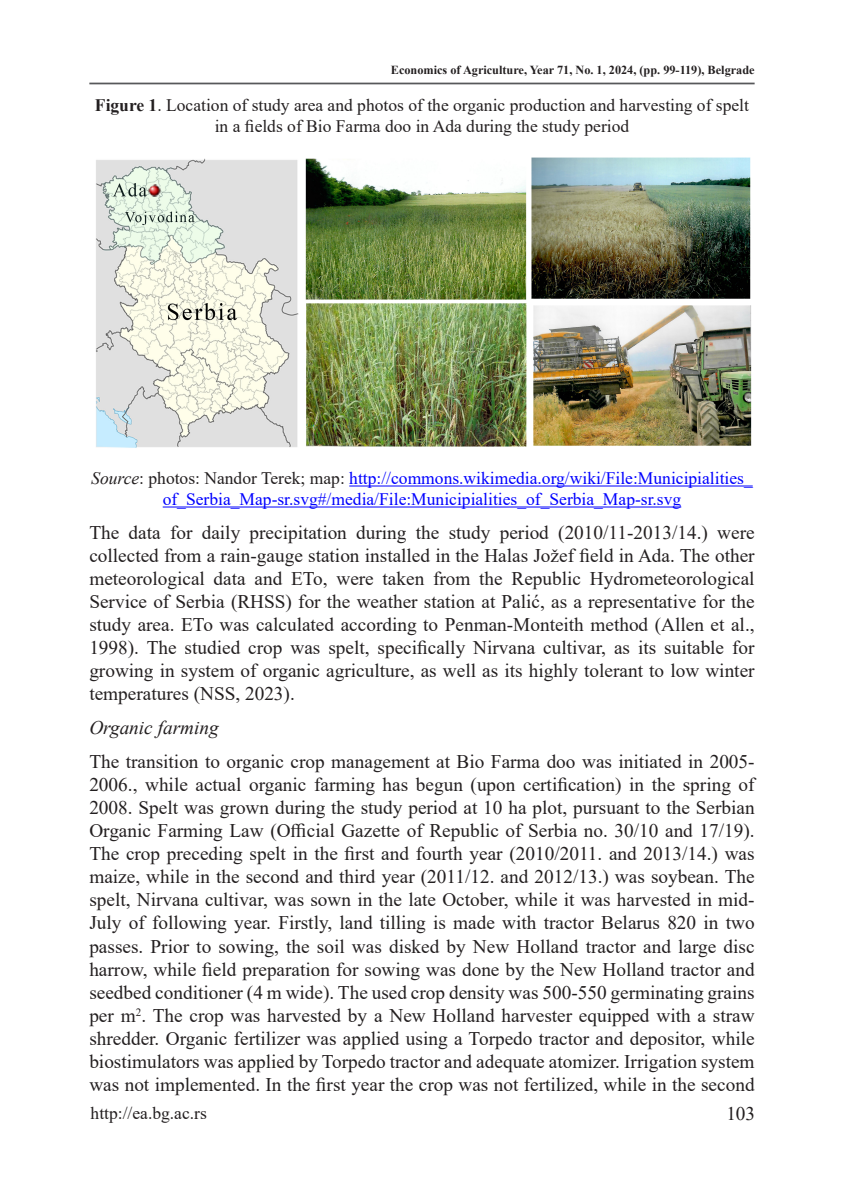
<style>
.page{position:relative;width:844px;height:1191px;background:#fff}
.page>*{position:absolute;margin:0;border:0;box-sizing:border-box;transform-origin:0 0}
.Normal__Web{font:19.25px/23.1px "Times New Roman";color:#231f20;text-align:justify}
.t1{font:italic 19.25px "Times New Roman";color:#231f20}
.t2{font:17.5px/21px "Times New Roman";color:#00f;text-align:center}
.t3{font:17.5px/21px "Times New Roman";color:#231f20;text-align:center}
.t4{font:700 12.25px "Times New Roman";color:#231f20}
.s1{font-weight:700}
.s2{font-style:italic;color:#231f20}
.s3{color:#231f20}
</style>
<div class="page">
<hr style="left:89px;top:83px;width:665px;height:1px;background:#57585a">
<hr style="left:349px;top:485px;width:403px;height:1px;background:#00f">
<hr style="left:163px;top:506px;width:518px;height:1px;background:#00f">
<img style="left:96px;top:157px;width:656px;height:291px">
<p class="t4" style="left:391px;top:61px;width:365px">Economics of Agriculture, Year 71, No. 1, 2024, (pp. 99-119), Belgrade</p>
<p class="t3" style="left:95px;top:94px;width:655px"><span class="s1">Figure 1</span>. Location of study area and photos of the organic production and harvesting of spelt in a fields of Bio Farma doo in Ada during the study period</p>
<p class="t2" style="left:91px;top:467px;width:662px"><span class="s2">Source</span><span class="s3">: photos: Nandor Terek; map:</span> http://commons.wikimedia.org/wiki/File:Municipialities_ of_Serbia_Map-sr.svg#/media/File:Municipialities_of_Serbia_Map-sr.svg</p>
<p class="Normal__Web" style="left:89px;top:520px;width:666px">The data for daily precipitation during the study period (2010/11-2013/14.) were collected from a rain-gauge station installed in the Halas Jožef field in Ada. The other meteorological data and ETo, were taken from the Republic Hydrometeorological Service of Serbia (RHSS) for the weather station at Palić, as a representative for the study area. ETo was calculated according to Penman-Monteith method (Allen et al., 1998). The studied crop was spelt, specifically Nirvana cultivar, as its suitable for growing in system of organic agriculture, as well as its highly tolerant to low winter temperatures (NSS, 2023).</p>
<p class="t1" style="left:89px;top:714px;width:131px">Organic farming</p>
<p class="Normal__Web" style="left:89px;top:749px;width:666px">The transition to organic crop management at Bio Farma doo was initiated in 2005- 2006., while actual organic farming has begun (upon certification) in the spring of 2008. Spelt was grown during the study period at 10 ha plot, pursuant to the Serbian Organic Farming Law (Official Gazette of Republic of Serbia no. 30/10 and 17/19).<br>The crop preceding spelt in the first and fourth year (2010/2011. and 2013/14.) was maize, while in the second and third year (2011/12. and 2012/13.) was soybean. The spelt, Nirvana cultivar, was sown in the late October, while it was harvested in mid-July of following year. Firstly, land tilling is made with tractor Belarus 820 in two passes. Prior to sowing, the soil was disked by New Holland tractor and large disc harrow, while field preparation for sowing was done by the New Holland tractor and seedbed conditioner (4 m wide). The used crop density was 500-550 germinating grains per m<sup>2</sup>. The crop was harvested by a New Holland harvester equipped with a straw shredder. Organic fertilizer was applied using a Torpedo tractor and depositor, while biostimulators was applied by Torpedo tractor and adequate atomizer. Irrigation system was not implemented. In the first year the crop was not fertilized, while in the second</p>
<p class="t3" style="left:91px;top:1102px;width:118px">http://ea.bg.ac.rs</p>
<p class="Normal__Web" style="left:726px;top:1101px;width:30px">103</p>
</div>
